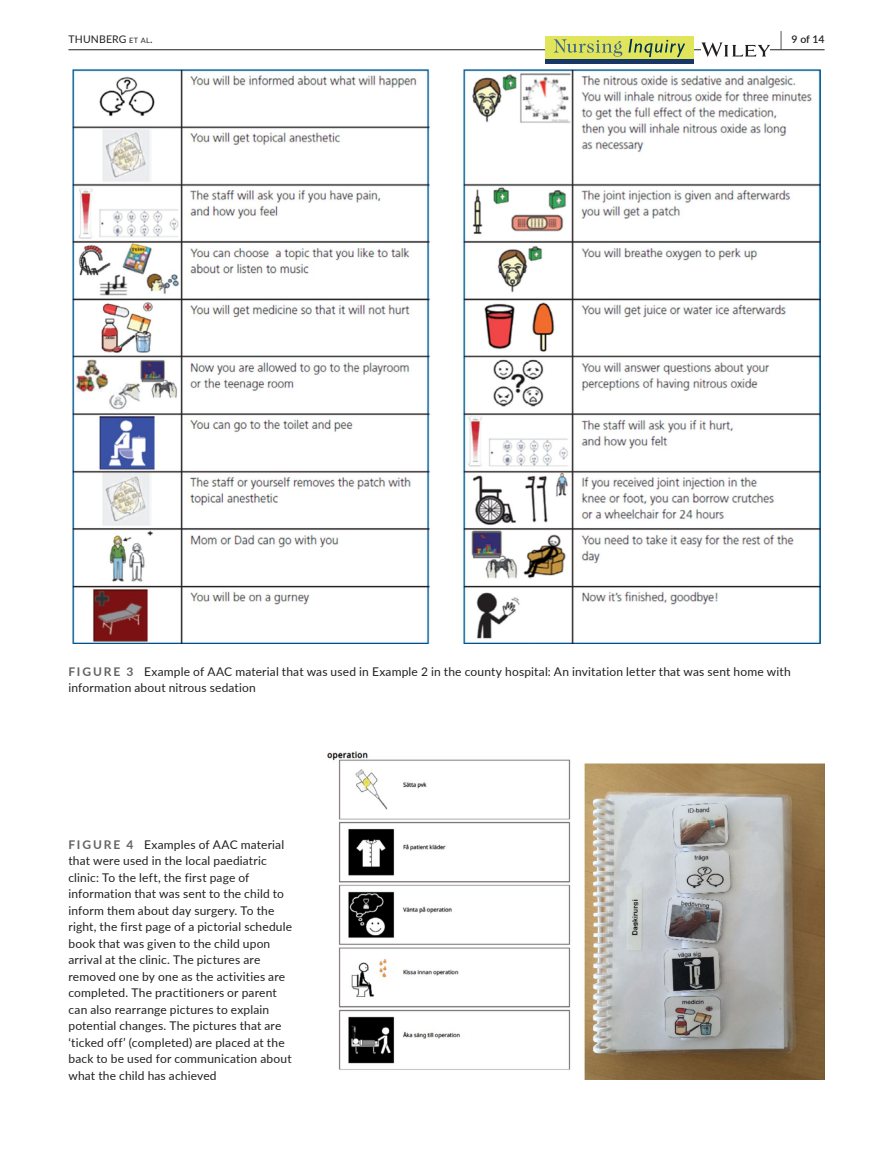
<style>
.page{position:relative;width:893px;height:1174px;background:#fff}
.page>*{position:absolute;margin:0;border:0;box-sizing:border-box;transform-origin:0 0}
.t1{font:12px/16.5px "Lato";letter-spacing:.015em;color:#231f20}
.t2{font:10.5px "Lato";letter-spacing:.02em;color:#231f20}
.t3{font:600 10.5px "Lato";color:#231f20}
.s1{font-size:7.35px}
.s2{font-size:19.5px}
.s3{font-weight:700;color:#636366}
</style>
<div class="page">
<hr style="left:68px;top:49px;width:756px;height:1px;background:#231f20">
<div style="left:545px;top:36px;width:149px;height:27px;background:#e1e55c"></div>
<svg style="left:554px;top:39px;width:68px;height:18px"></svg>
<svg style="left:628px;top:39px;width:57px;height:18px"></svg>
<hr style="left:545px;top:59px;width:149px;height:4px;background:#173866">
<svg style="left:701px;top:42px;width:69px;height:15px"></svg>
<img style="left:72px;top:69px;width:749px;height:574px">
<img style="left:327px;top:752px;width:497px;height:327px">
<p class="t2" style="left:68px;top:31px;width:86px">THUNBERG <span class="s1">et al</span>.</p>
<p class="t3" style="left:780px;top:31px;width:46px"><span class="s2">|</span> 9 of 14</p>
<p class="t1" style="left:68px;top:662px;width:724px"><span class="s3">FIGURE 3</span> Example of AAC material that was used in Example 2 in the county hospital: An invitation letter that was sent home with information about nitrous sedation</p>
<p class="t1" style="left:68px;top:835px;width:225px"><span class="s3">FIGURE 4</span> Examples of AAC material that were used in the local paediatric clinic: To the left, the first page of information that was sent to the child to inform them about day surgery. To the right, the first page of a pictorial schedule book that was given to the child upon arrival at the clinic. The pictures are removed one by one as the activities are completed. The practitioners or parent can also rearrange pictures to explain potential changes. The pictures that are ‘ticked off’ (completed) are placed at the back to be used for communication about what the child has achieved</p>
</div>
